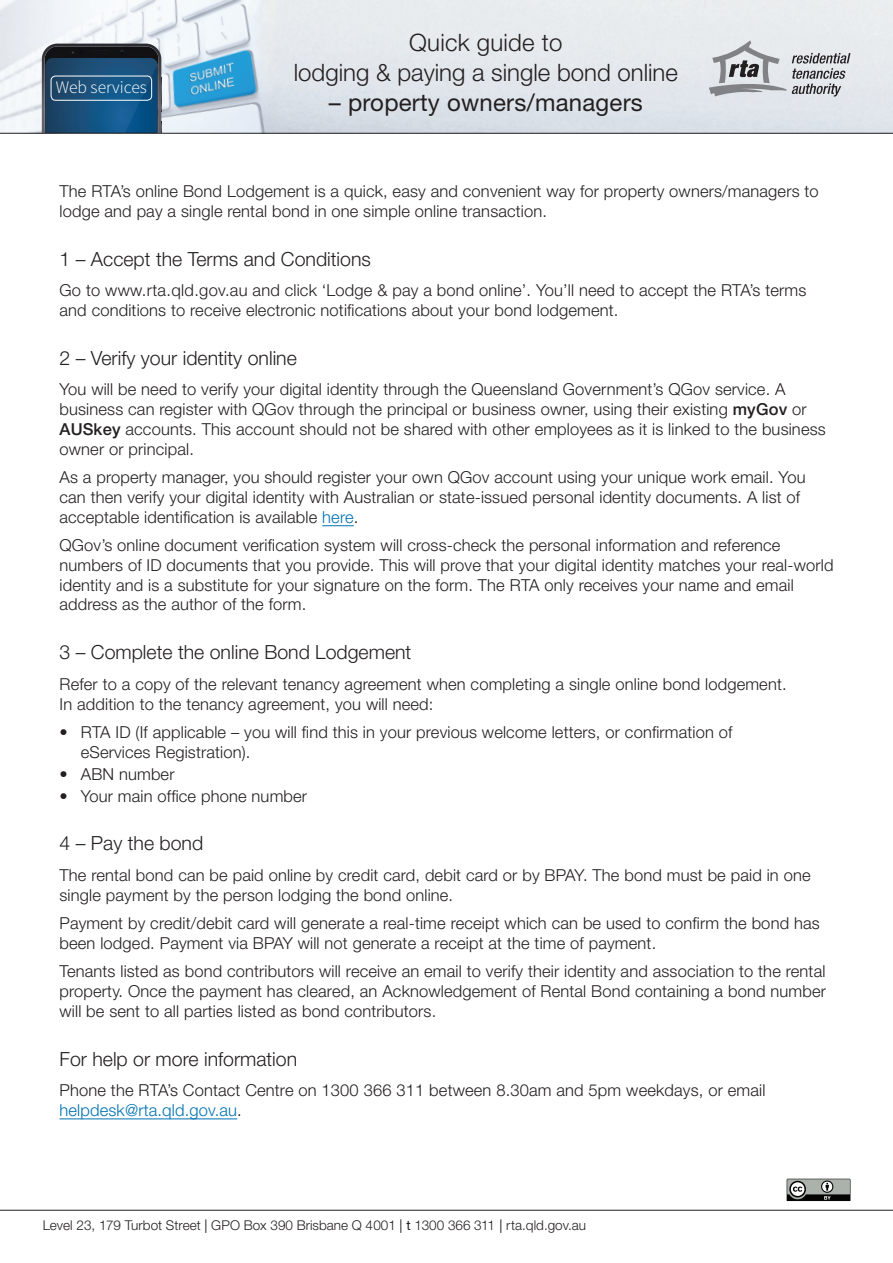
<style>
.page{position:relative;width:893px;height:1263px;background:#fff}
.page>*{position:absolute;margin:0;border:0;box-sizing:border-box;transform-origin:0 0}
.t1{font:300 24px/30px "Helvetica Neue";color:#231f20;text-align:center}
.t2{font:24px "Helvetica Neue";letter-spacing:.01em;color:#231f20}
.t3{font:300 19.5px "Helvetica Neue";color:#231f20}
.t4{font:300 17.55px "Source Sans Pro";color:#fff}
.t5{font:300 16.5px/19.8px "Helvetica Neue";letter-spacing:.01em;color:#231f20}
.t6{font:300 13.5px "Helvetica Neue";color:#231f20}
.s1{font-weight:500}
.s2{color:#0072b3}
.s3{font-weight:400}
</style>
<div class="page">
<hr style="left:0;top:1210px;width:893px;height:1px;background:#231f20">
<img style="left:0;top:0;width:893px;height:133px">
<svg style="left:42px;top:44px;width:120px;height:89px;background:#204c6e"></svg>
<div style="left:51px;top:76px;width:101px;height:24px;border:1px solid #fff;border-radius:5px"></div>
<svg style="left:709px;top:40px;width:141px;height:57px;background:#c0c2c6"></svg>
<hr style="left:0;top:133px;width:893px;height:1px;background:#231f20">
<svg style="left:787px;top:1179px;width:63px;height:22px"></svg>
<hr style="left:322px;top:525px;width:32px;height:1px;background:#0072b3">
<hr style="left:60px;top:1118px;width:177px;height:1px;background:#0072b3">
<p class="t4" style="left:56px;top:76px;width:93px">Web services</p>
<h1 class="t1" style="left:294px;top:27px;width:386px">Quick guide to<br>lodging &amp; paying a single bond online</h1>
<h1 class="t2" style="left:329px;top:88px;width:316px">– property owners/managers</h1>
<p class="t5" style="left:60px;top:181px;width:761px">The RTA’s online Bond Lodgement is a quick, easy and convenient way for property owners/managers to lodge and pay a single rental bond in one simple online transaction.</p>
<p class="t3" style="left:60px;top:247px;width:313px">1 – Accept the Terms and Conditions</p>
<p class="t5" style="left:60px;top:280px;width:748px">Go to www.rta.qld.gov.au and click ‘Lodge &amp; pay a bond online’. You’ll need to accept the RTA’s terms and conditions to receive electronic notifications about your bond lodgement.</p>
<p class="t3" style="left:60px;top:346px;width:239px">2 – Verify your identity online</p>
<p class="t5" style="left:60px;top:379px;width:768px">You will be need to verify your digital identity through the Queensland Government’s QGov service. A business can register with QGov through the principal or business owner, using their existing <span class="s1">myGov</span> or <span class="s1">AUSkey</span> accounts. This account should not be shared with other employees as it is linked to the business owner or principal.</p>
<p class="t5" style="left:60px;top:467px;width:747px">As a property manager, you should register your own QGov account using your unique work email. You can then verify your digital identity with Australian or state-issued personal identity documents. A list of acceptable identification is available <span class="s2">here</span>.</p>
<p class="t5" style="left:60px;top:535px;width:775px">QGov’s online document verification system will cross-check the personal information and reference numbers of ID documents that you provide. This will prove that your digital identity matches your real-world identity and is a substitute for your signature on the form. The RTA only receives your name and email address as the author of the form.</p>
<p class="t3" style="left:60px;top:640px;width:353px">3 – Complete the online Bond Lodgement</p>
<p class="t5" style="left:60px;top:674px;width:729px">Refer to a copy of the relevant tenancy agreement when completing a single online bond lodgement.<br>In addition to the tenancy agreement, you will need:</p>
<p class="t5" style="left:81px;top:722px;width:653px;text-indent:-21px">• RTA ID (If applicable – you will find this in your previous welcome letters, or confirmation of eServices Registration).</p>
<p class="t5" style="left:60px;top:763px;width:117px">• ABN number</p>
<p class="t5" style="left:60px;top:785px;width:249px">• Your main office phone number</p>
<p class="t3" style="left:60px;top:832px;width:145px">4 – Pay the bond</p>
<p class="t5" style="left:60px;top:865px;width:753px">The rental bond can be paid online by credit card, debit card or by BPAY. The bond must be paid in one single payment by the person lodging the bond online.</p>
<p class="t5" style="left:60px;top:913px;width:762px">Payment by credit/debit card will generate a real-time receipt which can be used to confirm the bond has been lodged. Payment via BPAY will not generate a receipt at the time of payment.</p>
<p class="t5" style="left:60px;top:961px;width:768px;text-align:justify">Tenants listed as bond contributors will receive an email to verify their identity and association to the rental property. Once the payment has cleared, an Acknowledgement of Rental Bond containing a bond number will be sent to all parties listed as bond contributors.</p>
<p class="t3" style="left:60px;top:1047px;width:239px">For help or more information</p>
<p class="t5" style="left:60px;top:1080px;width:707px">Phone the RTA’s Contact Centre on 1300 366 311 between 8.30am and 5pm weekdays, or email <span class="s2">helpdesk@rta.qld.gov.au</span>.</p>
<p class="t6" style="left:43px;top:1217px;width:545px">Level 23, 179 Turbot Street <span class="s3">|</span> GPO Box 390 Brisbane Q 4001 <span class="s3">| t</span> 1300 366 311 <span class="s3">|</span> rta.qld.gov.au</p>
</div>
